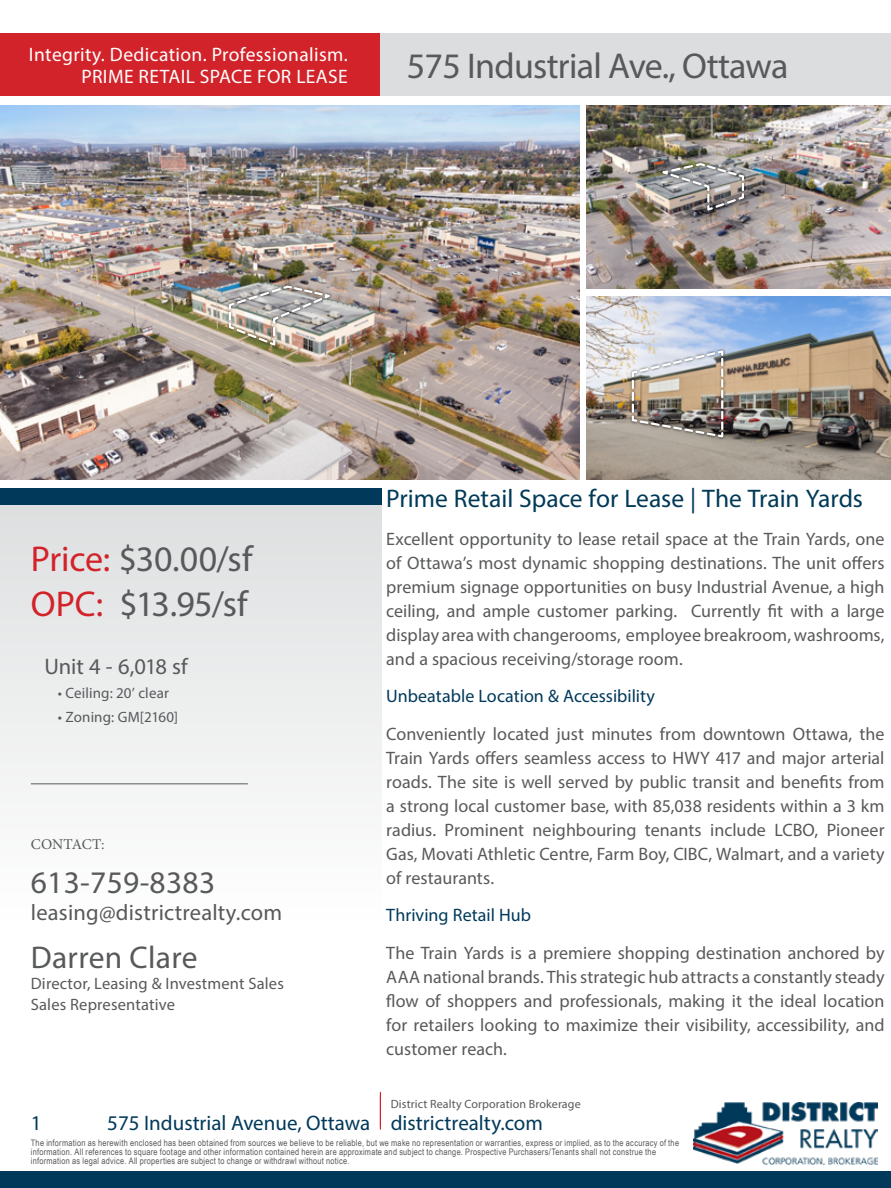
<style>
.page{position:relative;width:891px;height:1188px;background:#fff}
.page>*{position:absolute;margin:0;border:0;box-sizing:border-box;transform-origin:0 0}
.t1{font:36px/45px "Myriad Pro";color:#58595b}
.t2{font:36px "Myriad Pro";letter-spacing:-.02em;color:#58595b}
.t3{font:31.5px "Myriad Pro";letter-spacing:.01em;color:#58595b}
.t4{font:25.5px "Myriad Pro";color:#013957}
.t5{font:22.5px "Myriad Pro";letter-spacing:.01em;color:#58595b}
.t6{font:21px "Myriad Pro";color:#00395a}
.t7{font:19.5px/22.5px "Myriad Pro";letter-spacing:.02em;color:#fff;text-align:right}
.t8{font:18px/24px "Myriad Pro";color:#58595b;text-align:justify}
.t9{font:18px "Myriad Pro";color:#00395a}
.t10{font:16.5px/21px "Myriad Pro";letter-spacing:.01em;color:#58595b}
.t11{font:15px "Myriad Pro";letter-spacing:.005em;color:#58595b}
.t12{font:15px "Minion Pro";letter-spacing:.005em;color:#58595b}
.t13{font:12px "Myriad Pro";letter-spacing:.01em;color:#58595b}
.t14{font:9px/9px "Arial Narrow";letter-spacing:.03em;color:#58595b}
.s1{color:#d2232a}
</style>
<div class="page">
<div style="left:235px;top:33px;width:656px;height:63px;background:#dbddde"></div>
<div style="left:0;top:33px;width:380px;height:63px;background:#d2232a"></div>
<div style="left:0;top:503px;width:382px;height:593px;background:linear-gradient(to bottom,#e0e1e2,#fff)"></div>
<div style="left:0;top:488px;width:382px;height:17px;background:#00395a"></div>
<hr style="left:31px;top:783px;width:217px;height:1px;background:#58595b">
<img style="left:694px;top:1102px;width:183px;height:62px">
<hr style="left:380px;top:1095px;width:1px;height:35px;background:#d2232a">
<div style="left:0;top:1171px;width:891px;height:17px;background:#00395a"></div>
<hr style="left:380px;top:1092px;width:1px;height:35px;background:#d2232a">
<img style="left:0;top:106px;width:579px;height:374px">
<img style="left:587px;top:106px;width:304px;height:183px">
<img style="left:587px;top:296px;width:304px;height:184px">
<div style="left:226px;top:283px;width:106px;height:65px;background:#000;opacity:.75"></div>
<img style="left:228px;top:284px;width:108px;height:64px">
<div style="left:660px;top:161px;width:86px;height:52px;background:#000;opacity:.75"></div>
<img style="left:655px;top:162px;width:90px;height:51px">
<div style="left:629px;top:348px;width:97px;height:92px;background:#000;opacity:.75"></div>
<img style="left:631px;top:349px;width:93px;height:90px">
<p class="t7" style="left:29px;top:42px;width:321px">Integrity. Dedication. Professionalism.<br>PRIME RETAIL SPACE FOR LEASE</p>
<h1 class="t2" style="left:407px;top:44px;width:383px">575 Industrial Ave., Ottawa</h1>
<h1 class="t1" style="left:31px;top:536px;width:223px"><span class="s1">Price:</span> $30.00/sf<br><span class="s1">OPC:</span> $13.95/sf</h1>
<p class="t5" style="left:44px;top:653px;width:145px">Unit 4 - 6,018 sf</p>
<p class="t11" style="left:58px;top:684px;width:113px">• Ceiling: 20’ clear</p>
<p class="t11" style="left:58px;top:708px;width:122px">• Zoning: GM[2160]</p>
<p class="t12" style="left:31px;top:835px;width:75px">CONTACT:</p>
<h2 class="t3" style="left:31px;top:863px;width:186px">613-759-8383</h2>
<p class="t5" style="left:31px;top:899px;width:253px">leasing@districtrealty.com</p>
<h2 class="t3" style="left:31px;top:938px;width:168px">Darren Clare</h2>
<p class="t10" style="left:31px;top:973px;width:255px">Director, Leasing &amp; Investment Sales<br>Sales Representative</p>
<h3 class="t4" style="left:386px;top:483px;width:478px">Prime Retail Space for Lease | The Train Yards</h3>
<p class="t8" style="left:386px;top:526px;width:500px">Excellent opportunity to lease retail space at the Train Yards, one of Ottawa’s most dynamic shopping destinations. The unit offers premium signage opportunities on busy Industrial Avenue, a high ceiling, and ample customer parking. Currently fit with a large display area with changerooms, employee breakroom, washrooms, and a spacious receiving/storage room.</p>
<p class="t9" style="left:386px;top:685px;width:270px">Unbeatable Location &amp; Accessibility</p>
<p class="t8" style="left:386px;top:721px;width:500px">Conveniently located just minutes from downtown Ottawa, the Train Yards offers seamless access to HWY 417 and major arterial roads. The site is well served by public transit and benefits from a strong local customer base, with 85,038 residents within a 3 km radius. Prominent neighbouring tenants include LCBO, Pioneer Gas, Movati Athletic Centre, Farm Boy, CIBC, Walmart, and a variety of restaurants.</p>
<p class="t9" style="left:386px;top:904px;width:146px">Thriving Retail Hub</p>
<p class="t8" style="left:386px;top:940px;width:500px">The Train Yards is a premiere shopping destination anchored by AAA national brands. This strategic hub attracts a constantly steady flow of shoppers and professionals, making it the ideal location for retailers looking to maximize their visibility, accessibility, and customer reach.</p>
<p class="t6" style="left:31px;top:1110px;width:12px">1</p>
<p class="t6" style="left:107px;top:1110px;width:265px">575 Industrial Avenue, Ottawa</p>
<p class="t13" style="left:391px;top:1096px;width:191px">District Realty Corporation Brokerage</p>
<p class="t6" style="left:391px;top:1110px;width:154px">districtrealty.com</p>
<p class="t14" style="left:31px;top:1138px;width:650px">The information as herewith enclosed has been obtained from sources we believe to be reliable, but we make no representation or warranties, express or implied, as to the accuracy of the information. All references to square footage and other information contained herein are approximate and subject to change. Prospective Purchasers/Tenants shall not construe the information as legal advice. All properties are subject to change or withdrawl without notice.</p>
</div>
